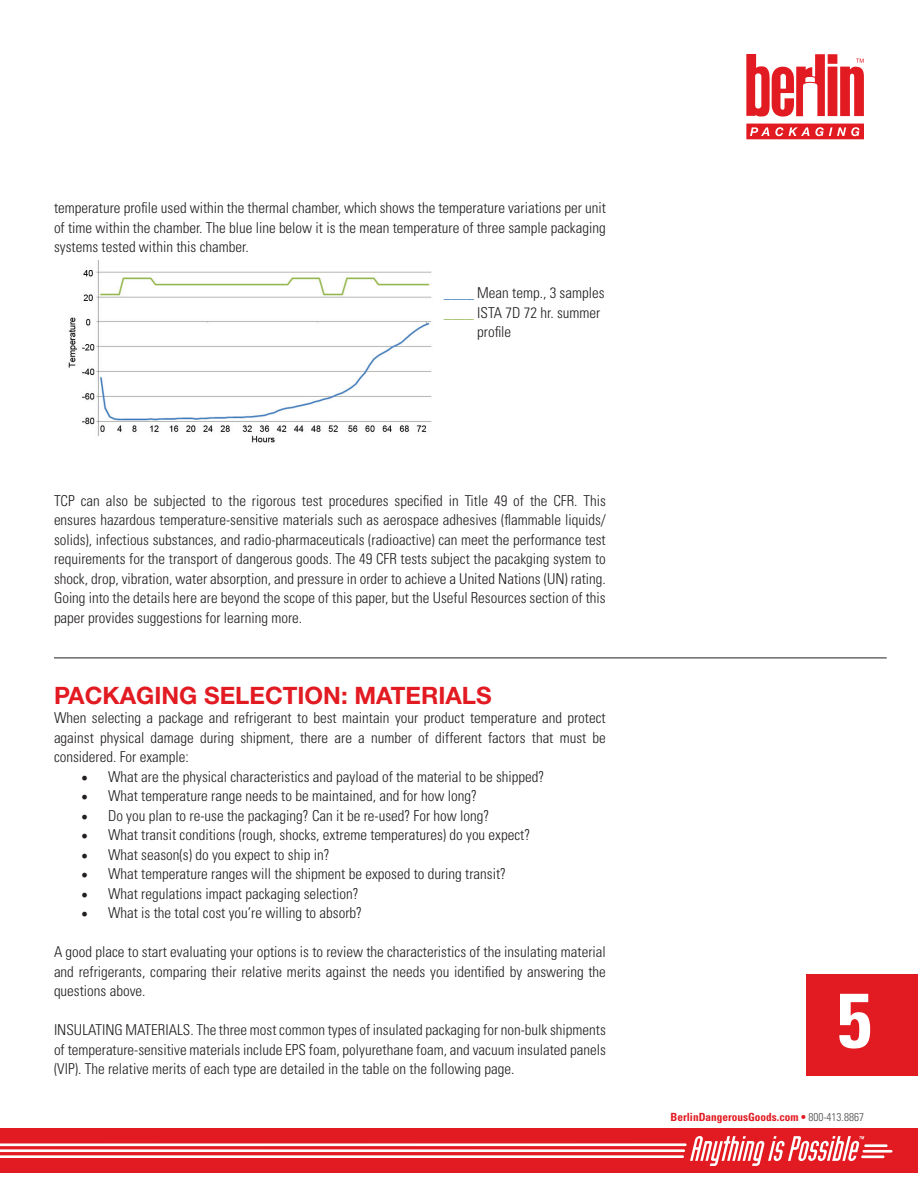
<style>
.page{position:relative;width:918px;height:1188px;background:#fff}
.page>*{position:absolute;margin:0;border:0;box-sizing:border-box;transform-origin:0 0}
.t1{font:700 condensed 77.4px "Univers LT Std";color:#fff}
.t2{font:700 24px "Helvetica Neue LT Std";color:#e21a21}
.t3{font:300 condensed 15px/19.5px "Univers LT Std";color:#231f20;text-align:justify}
.t4{font:700 condensed 11.25px "Univers LT Std";color:#e21a21}
.s1{font-weight:700;color:#377aba}
.s2{font-weight:700;color:#94b751}
.s3{font-family:"Minion Pro";font-weight:400;font-stretch:normal;font-size:18px}
.s4{font-weight:300;color:#4b4c4d}
</style>
<div class="page">
<div style="left:807px;top:974px;width:111px;height:102px;background:#e21a21"></div>
<div style="left:0;top:1128px;width:918px;height:45px;background:#e21a21"></div>
<hr style="left:864px;top:1144px;width:24px;height:3px;background:#fff">
<hr style="left:863px;top:1150px;width:29px;height:3px;background:#fff">
<hr style="left:861px;top:1155px;width:23px;height:3px;background:#fff">
<svg style="left:0;top:1136px;width:864px;height:30px"></svg>
<svg style="left:746px;top:54px;width:118px;height:63px"></svg>
<svg style="left:746px;top:124px;width:118px;height:15px;background:#e64147"></svg>
<hr style="left:54px;top:658px;width:833px;height:1px;background:#231f20">
<img style="left:68px;top:260px;width:364px;height:183px">
<p class="t3" style="left:54px;top:198px;width:553px">temperature profile used within the thermal chamber, which shows the temperature variations per unit of time within the chamber. The blue line below it is the mean temperature of three sample packaging systems tested within this chamber.</p>
<p class="t3" style="left:444px;top:283px;width:162px"><span class="s1">____</span> Mean temp., 3 samples</p>
<p class="t3" style="left:444px;top:303px;width:158px"><span class="s2">____</span> ISTA 7D 72 hr. summer</p>
<p class="t3" style="left:477px;top:322px;width:36px">profile</p>
<p class="t3" style="left:54px;top:491px;width:553px">TCP can also be subjected to the rigorous test procedures specified in Title 49 of the CFR. This ensures hazardous temperature-sensitive materials such as aerospace adhesives (flammable liquids/ solids), infectious substances, and radio-pharmaceuticals (radioactive) can meet the performance test requirements for the transport of dangerous goods. The 49 CFR tests subject the pacakging system to shock, drop, vibration, water absorption, and pressure in order to achieve a United Nations (UN) rating.<br>Going into the details here are beyond the scope of this paper, but the Useful Resources section of this paper provides suggestions for learning more.</p>
<p class="t2" style="left:54px;top:680px;width:439px">PACKAGING SELECTION: MATERIALS</p>
<p class="t3" style="left:54px;top:708px;width:553px">When selecting a package and refrigerant to best maintain your product temperature and protect against physical damage during shipment, there are a number of different factors that must be considered. For example:</p>
<p class="t3" style="left:81px;top:767px;width:465px"><span class="s3">•</span> What are the physical characteristics and payload of the material to be shipped?</p>
<p class="t3" style="left:81px;top:786px;width:397px"><span class="s3">•</span> What temperature range needs to be maintained, and for how long?</p>
<p class="t3" style="left:81px;top:806px;width:410px"><span class="s3">•</span> Do you plan to re-use the packaging? Can it be re-used? For how long?</p>
<p class="t3" style="left:81px;top:825px;width:451px"><span class="s3">•</span> What transit conditions (rough, shocks, extreme temperatures) do you expect?</p>
<p class="t3" style="left:81px;top:845px;width:250px"><span class="s3">•</span> What season(s) do you expect to ship in?</p>
<p class="t3" style="left:81px;top:864px;width:427px"><span class="s3">•</span> What temperature ranges will the shipment be exposed to during transit?</p>
<p class="t3" style="left:81px;top:884px;width:279px"><span class="s3">•</span> What regulations impact packaging selection?</p>
<p class="t3" style="left:81px;top:903px;width:283px"><span class="s3">•</span> What is the total cost you’re willing to absorb?</p>
<p class="t3" style="left:54px;top:942px;width:553px">A good place to start evaluating your options is to review the characteristics of the insulating material and refrigerants, comparing their relative merits against the needs you identified by answering the questions above.</p>
<p class="t3" style="left:54px;top:1020px;width:553px">INSULATING MATERIALS. The three most common types of insulated packaging for non-bulk shipments of temperature-sensitive materials include EPS foam, polyurethane foam, and vacuum insulated panels (VIP). The relative merits of each type are detailed in the table on the following page.</p>
<h1 class="t1" style="left:837px;top:973px;width:36px">5</h1>
<p class="t4" style="left:671px;top:1110px;width:195px">BerlinDangerousGoods.com • <span class="s4">800-413.8867</span></p>
</div>
